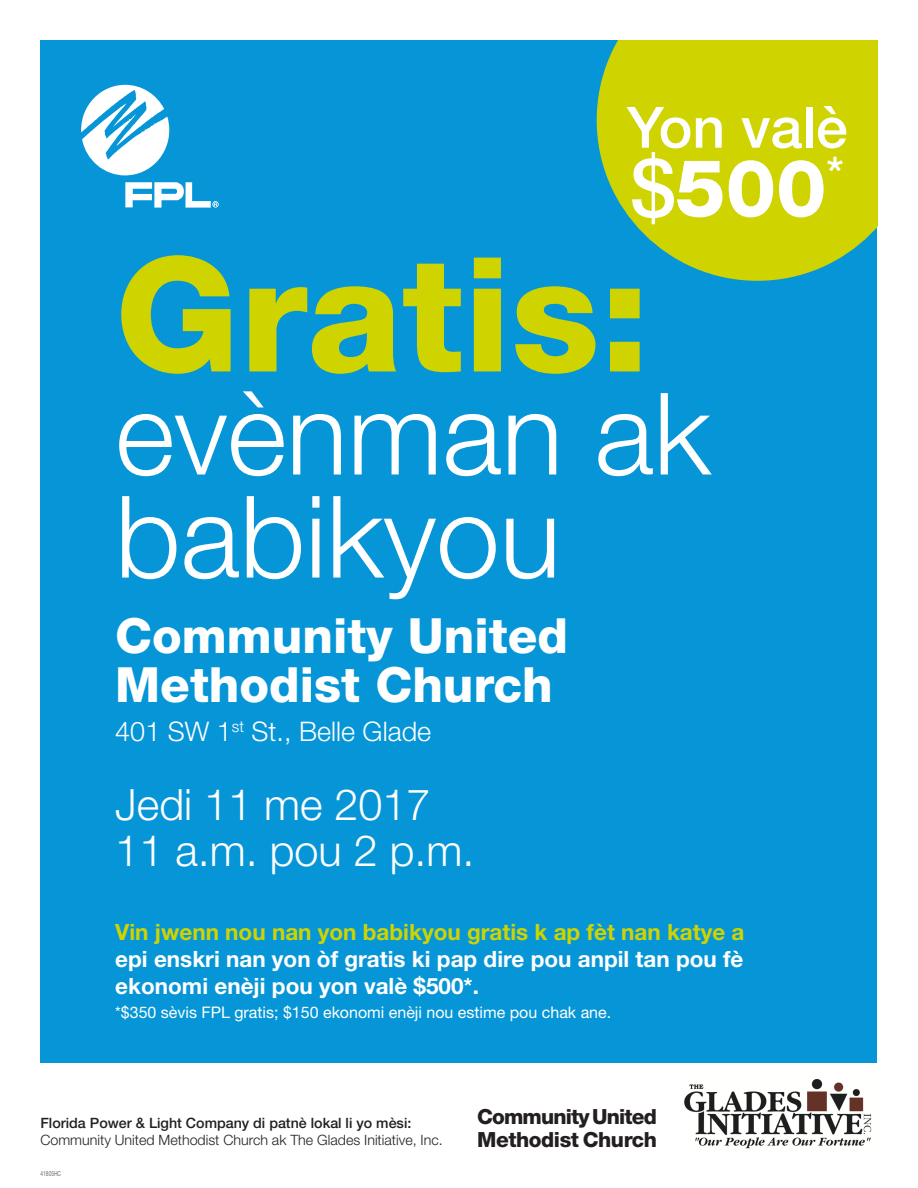
<style>
.page{position:relative;width:918px;height:1188px;background:#fff}
.page>*{position:absolute;margin:0;border:0;box-sizing:border-box;transform-origin:0 0}
.t1{font:800 159.45px "Helvetica Neue LT Std";color:#cfd400}
.t2{font:300 114px/103.1px "Helvetica Neue LT Std";color:#fff}
.t3{font:800 79.95px "Helvetica Neue LT Std";color:#fff}
.t4{font:500 57px "Helvetica Neue LT Std";color:#fff}
.t5{font:800 48.6px/49.5px "Helvetica Neue LT Std";color:#fff}
.t6{font:300 43.2px/45.9px "Helvetica Neue LT Std";color:#fff}
.t7{font:300 27px "Helvetica Neue LT Std";color:#fff}
.t8{font:700 22.5px/27px "Helvetica Neue LT Std";color:#fff;text-align:justify}
.t9{font:800 20.85px/22.6px "Helvetica Neue LT Std";letter-spacing:-.04em;color:#231f20}
.t10{font:16.05px "Helvetica Neue LT Std";color:#fff}
.t11{font:300 14.25px/16.5px "Helvetica Neue LT Std";color:#231f20}
.t12{font:7.05px "Helvetica Neue LT Std";color:#6c6d70;scale:.7 1}
.s1{font-weight:500}
.s2{color:#cfd400}
</style>
<div class="page">
<div style="left:40px;top:40px;width:838px;height:1023px;background:#0696d7"></div>
<svg style="left:597px;top:40px;width:281px;height:241px;background:#b7cc19"></svg>
<img style="left:684px;top:1079px;width:188px;height:70px">
<svg style="left:81px;top:85px;width:88px;height:90px"></svg>
<svg style="left:125px;top:182px;width:94px;height:26px"></svg>
<p class="t4" style="left:627px;top:93px;width:222px">Yon valè</p>
<p class="t3" style="left:631px;top:141px;width:214px"><span class="s1">$</span>500<sup>*</sup></p>
<p class="t1" style="left:115px;top:220px;width:536px">Gratis:</p>
<p class="t2" style="left:115px;top:380px;width:597px">evènman ak babikyou</p>
<p class="t5" style="left:115px;top:611px;width:454px">Community United<br>Methodist Church</p>
<p class="t7" style="left:115px;top:715px;width:317px">401 SW 1<sup>st</sup> St., Belle Glade</p>
<p class="t6" style="left:115px;top:780px;width:361px">Jedi 11 me 2017<br>11 a.m. pou 2 p.m.</p>
<p class="t8" style="left:115px;top:918px;width:631px"><span class="s2">Vin jwenn nou nan yon babikyou gratis k ap fèt nan katye a </span>epi enskri nan yon òf gratis ki pap dire pou anpil tan pou fè ekonomi enèji pou yon valè $500*.</p>
<p class="t10" style="left:115px;top:1003px;width:497px">*$350 sèvis FPL gratis; $150 ekonomi enèji nou estime pou chak ane.</p>
<p class="t11" style="left:40px;top:1115px;width:404px"><span class="s1">Florida Power &amp; Light Company di patnè lokal li yo mèsi:<br></span>Community United Methodist Church ak The Glades Initiative, Inc.</p>
<p class="t9" style="left:477px;top:1106px;width:181px">Community United<br>Methodist Church</p>
<p class="t12" style="left:40px;top:1170px;width:31px">41805HC</p>
</div>
